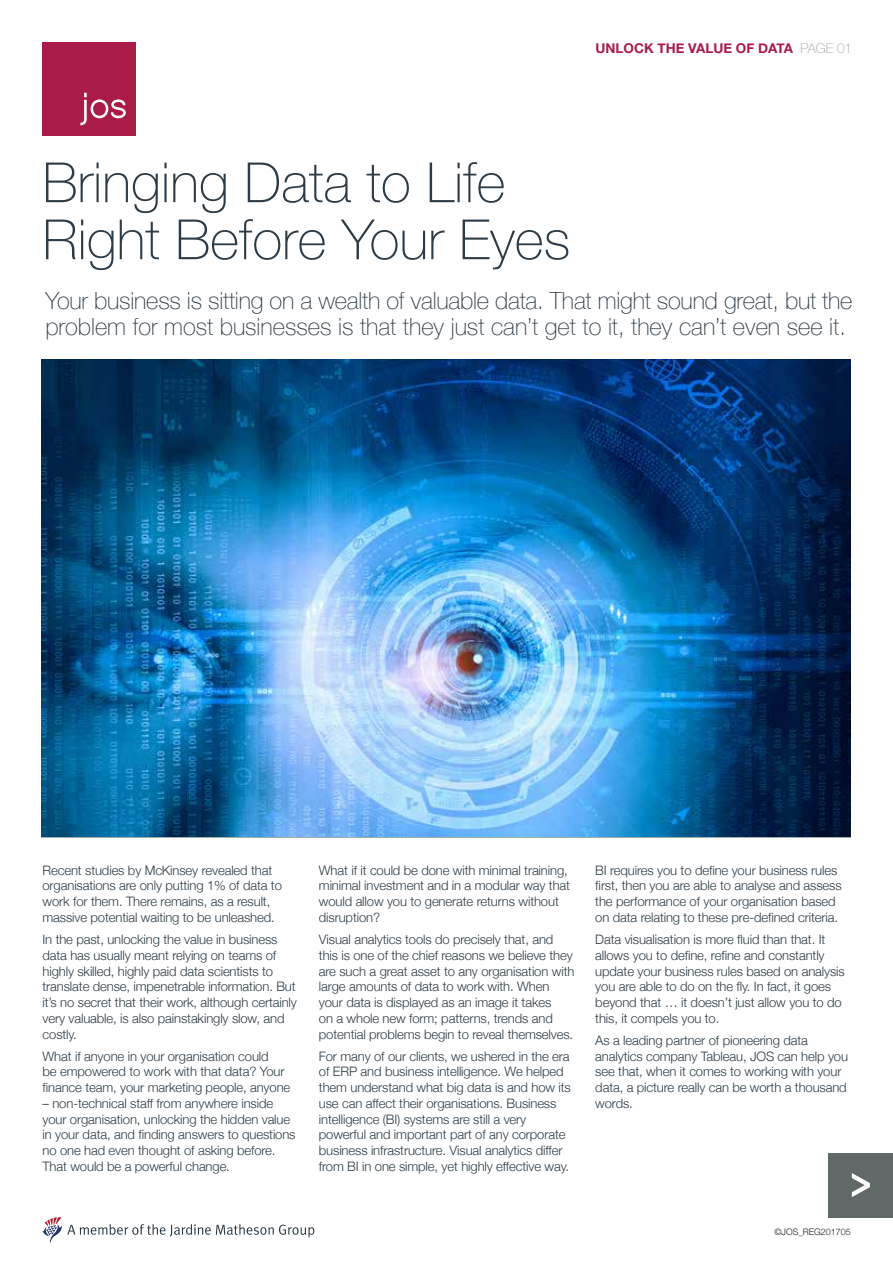
<style>
.page{position:relative;width:893px;height:1263px;background:#fff}
.page>*{position:absolute;margin:0;border:0;box-sizing:border-box;transform-origin:0 0}
.t1{font:100 55.5px/57px "Helvetica Neue";color:#2c3b46}
.t2{font:100 23.7px/26.8px "Helvetica Neue";letter-spacing:-.01em;color:#2c3b46}
.t3{font:700 13.5px "Helvetica Neue";color:#aa1b47}
.t4{font:300 13.05px/15.8px "Helvetica Neue";letter-spacing:-.01em;color:#2c3b46}
.t5{font:300 9px "Helvetica Neue";color:#231f20}
.s1{font-weight:100;color:#97a0a4}
</style>
<div class="page">
<img style="left:41px;top:359px;width:809px;height:478px">
<div style="left:43px;top:43px;width:93px;height:93px;background:#aa1b47"></div>
<svg style="left:80px;top:93px;width:46px;height:32px"></svg>
<svg style="left:43px;top:1217px;width:271px;height:26px"></svg>
<div style="left:828px;top:1153px;width:65px;height:65px;background:#606868"></div>
<svg style="left:852px;top:1173px;width:18px;height:24px"></svg>
<p class="t3" style="left:595px;top:38px;width:258px">UNLOCK THE VALUE OF DATA <span class="s1">PAGE 01</span></p>
<h1 class="t1" style="left:43px;top:152px;width:529px">Bringing Data to Life<br>Right Before Your Eyes</h1>
<h2 class="t2" style="left:46px;top:286px;width:808px">Your business is sitting on a wealth of valuable data. That might sound great, but the problem for most businesses is that they just can’t get to it, they can’t even see it.</h2>
<p class="t4" style="left:43px;top:861px;width:241px">Recent studies by McKinsey revealed that organisations are only putting 1% of data to work for them. There remains, as a result, massive potential waiting to be unleashed.</p>
<p class="t4" style="left:43px;top:930px;width:256px">In the past, unlocking the value in business data has usually meant relying on teams of highly skilled, highly paid data scientists to translate dense, impenetrable information. But it’s no secret that their work, although certainly very valuable, is also painstakingly slow, and costly.</p>
<p class="t4" style="left:43px;top:1047px;width:249px">What if anyone in your organisation could<br>be empowered to work with that data? Your finance team, your marketing people, anyone</p>
<p class="t4" style="left:43px;top:1094px;width:255px">– non-technical staff from anywhere inside your organisation, unlocking the hidden value in your data, and finding answers to questions no one had even thought of asking before.<br>That would be a powerful change.</p>
<p class="t4" style="left:319px;top:861px;width:253px">What if it could be done with minimal training, minimal investment and in a modular way that would allow you to generate returns without disruption?</p>
<p class="t4" style="left:319px;top:930px;width:257px">Visual analytics tools do precisely that, and this is one of the chief reasons we believe they are such a great asset to any organisation with large amounts of data to work with. When your data is displayed as an image it takes<br>on a whole new form; patterns, trends and potential problems begin to reveal themselves.</p>
<p class="t4" style="left:319px;top:1047px;width:253px">For many of our clients, we ushered in the era of ERP and business intelligence. We helped them understand what big data is and how its use can affect their organisations. Business intelligence (BI) systems are still a very powerful and important part of any corporate business infrastructure. Visual analytics differ from BI in one simple, yet highly effective way.</p>
<p class="t4" style="left:595px;top:861px;width:248px">BI requires you to define your business rules first, then you are able to analyse and assess the performance of your organisation based on data relating to these pre-defined criteria.</p>
<p class="t4" style="left:595px;top:930px;width:251px">Data visualisation is more fluid than that. It allows you to define, refine and constantly update your business rules based on analysis you are able to do on the fly. In fact, it goes beyond that … it doesn’t just allow you to do this, it compels you to.</p>
<p class="t4" style="left:595px;top:1031px;width:254px">As a leading partner of pioneering data analytics company Tableau, JOS can help you see that, when it comes to working with your data, a picture really can be worth a thousand words.</p>
<p class="t5" style="left:774px;top:1224px;width:78px">©JOS_REG201705</p>
</div>
